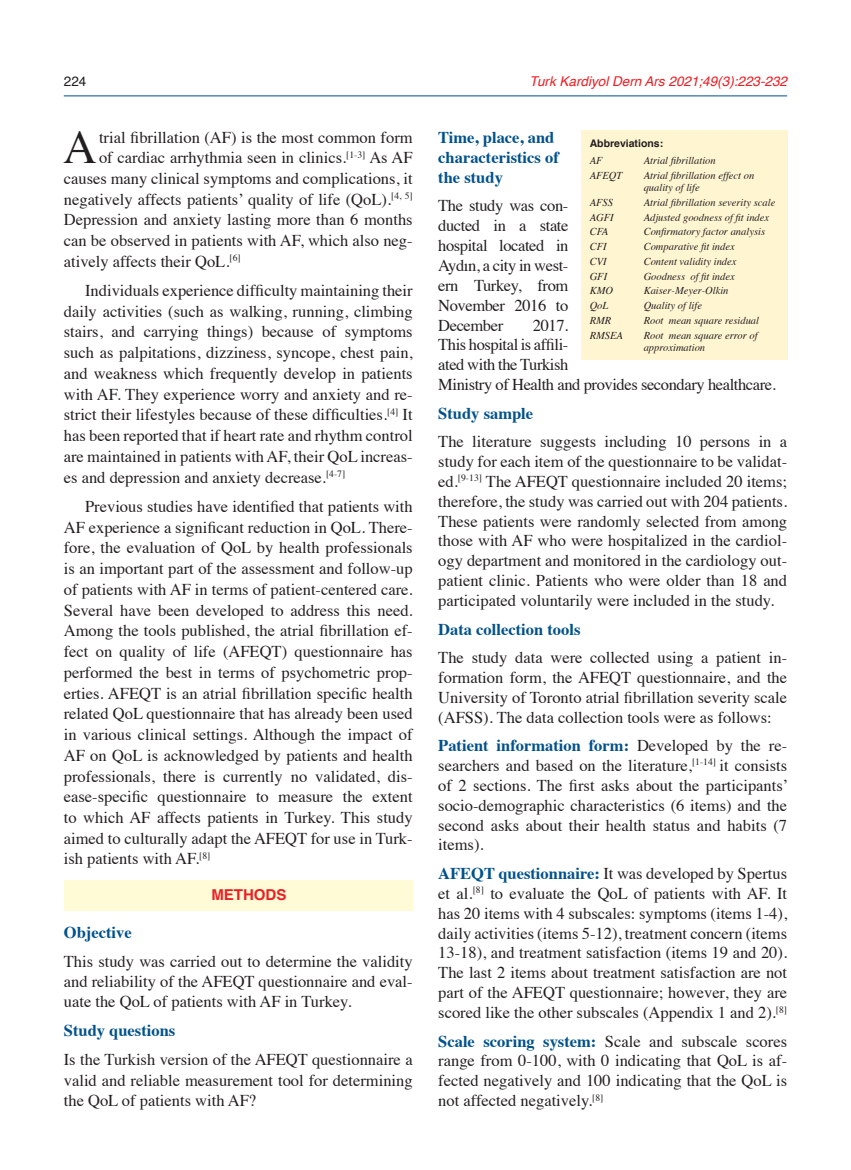
<style>
.page{position:relative;width:851px;height:1170px;background:#fff}
.page>*{position:absolute;margin:0;border:0;box-sizing:border-box;transform-origin:0 0}
.t1{font:46.5px "Times";color:#231f20}
.t2{font:16.5px/20px "Times";color:#231f20;text-align:justify}
.t3{font:700 16.5px/20px "Times";color:#01518b}
.t4{font:16.5px/20px "Times";letter-spacing:-.025em;color:#231f20}
.Paragraph_Style_1{font:700 15px "Helvetica";color:#ee1d23}
.t5{font:italic 13.5px "Helvetica";color:#ee1d23}
.t6{font:13.5px "Helvetica";color:#231f20}
.t7{font:italic 10.5px/12.6px "Times";color:#231f20}
.t8{font:700 10.5px "Helvetica";color:#231f20}
.s1{font-weight:700;color:#01518b}
</style>
<div class="page">
<div style="left:64px;top:880px;width:348px;height:31px;background:#fffbd6"></div>
<div style="left:581px;top:130px;width:206px;height:229px;background:#fff5d1"></div>
<hr style="left:64px;top:96px;width:723px;height:1px;background:#01518b">
<p class="t6" style="left:64px;top:71px;width:24px">224</p>
<p class="t5" style="left:529px;top:71px;width:259px">Turk Kardiyol Dern Ars 2021;49(3):223-232</p>
<p class="t1" style="left:63px;top:104px;width:35px">A</p>
<p class="t2" style="left:99px;top:126px;width:315px">trial fibrillation (AF) is the most common form</p>
<p class="t2" style="left:99px;top:146px;width:315px">of cardiac arrhythmia seen in clinics.<sup>[1-3]</sup> As AF</p>
<p class="t2" style="left:64px;top:167px;width:350px">causes many clinical symptoms and complications, it</p>
<p class="t2" style="left:64px;top:187px;width:350px">negatively affects patients’ quality of life (QoL).<sup>[4,</sup> <sup>5]</sup></p>
<p class="t2" style="left:64px;top:208px;width:350px">Depression and anxiety lasting more than 6 months</p>
<p class="t2" style="left:64px;top:229px;width:350px">can be observed in patients with AF, which also neg-</p>
<p class="t2" style="left:64px;top:250px;width:178px">atively affects their QoL.<sup>[6]</sup></p>
<p class="t2" style="left:64px;top:279px;width:350px;line-height:20.7px;text-indent:21px">Individuals experience difficulty maintaining their daily activities (such as walking, running, climbing stairs, and carrying things) because of symptoms such as palpitations, dizziness, syncope, chest pain, and weakness which frequently develop in patients with AF. They experience worry and anxiety and re&shy;strict their lifestyles because of these difficulties.<sup>[4]</sup> It has been reported that if heart rate and rhythm control are maintained in patients with AF, their QoL increas&shy;es and depression and anxiety decrease.<sup>[4-7]</sup></p>
<p class="t2" style="left:64px;top:494px;width:350px;line-height:20.7px;text-indent:21px">Previous studies have identified that patients with AF experience a significant reduction in QoL. There&shy;fore, the evaluation of QoL by health professionals is an important part of the assessment and follow-up of patients with AF in terms of patient-centered care.<br>Several have been developed to address this need.<br>Among the tools published, the atrial fibrillation ef&shy;fect on quality of life (AFEQT) questionnaire has performed the best in terms of psychometric prop&shy;erties. AFEQT is an atrial fibrillation specific health related QoL questionnaire that has already been used in various clinical settings. Although the impact of AF on QoL is acknowledged by patients and health professionals, there is currently no validated, dis&shy;ease-specific questionnaire to measure the extent to which AF affects patients in Turkey. This study aimed to culturally adapt the AFEQT for use in Turk&shy;ish patients with AF.<sup>[8]</sup></p>
<p class="Paragraph_Style_1" style="left:211px;top:882px;width:76px">METHODS</p>
<p class="t3" style="left:64px;top:920px;width:69px">Objective</p>
<p class="t2" style="left:64px;top:949px;width:350px;line-height:20.4px">This study was carried out to determine the validity and reliability of the AFEQT questionnaire and eval&shy;uate the QoL of patients with AF in Turkey.</p>
<p class="t3" style="left:64px;top:1018px;width:113px">Study questions</p>
<p class="t2" style="left:64px;top:1048px;width:350px;line-height:20.4px">Is the Turkish version of the AFEQT questionnaire a valid and reliable measurement tool for determining the QoL of patients with AF?</p>
<p class="t3" style="left:438px;top:126px;width:122px">Time, place, and characteristics of the study</p>
<p class="t2" style="left:438px;top:194px;width:132px">The study was con&shy;ducted in a state hospital located in Aydın, a city in west&shy;ern Turkey, from November 2016 to December</p>
<p class="t8" style="left:589px;top:135px;width:75px">Abbreviations:</p>
<p class="t7" style="left:589px;top:153px;width:14px">AF</p>
<p class="t7" style="left:643px;top:153px;width:74px">Atrial fibrillation</p>
<p class="t7" style="left:589px;top:168px;width:34px">AFEQT</p>
<p class="t7" style="left:643px;top:168px;width:112px">Atrial fibrillation effect on quality of life</p>
<p class="t7" style="left:589px;top:195px;width:25px">AFSS</p>
<p class="t7" style="left:643px;top:195px;width:133px">Atrial fibrillation severity scale</p>
<p class="t7" style="left:589px;top:210px;width:25px">AGFI</p>
<p class="t7" style="left:643px;top:210px;width:127px">Adjusted goodness of fit index</p>
<p class="t7" style="left:589px;top:225px;width:20px">CFA</p>
<p class="t7" style="left:643px;top:225px;width:123px">Confirmatory factor analysis</p>
<p class="t7" style="left:589px;top:240px;width:18px">CFI</p>
<p class="t7" style="left:643px;top:240px;width:92px">Comparative fit index</p>
<p class="t7" style="left:589px;top:254px;width:18px">CVI</p>
<p class="t7" style="left:643px;top:254px;width:94px">Content validity index</p>
<p class="t7" style="left:589px;top:269px;width:19px">GFI</p>
<p class="t7" style="left:643px;top:269px;width:92px">Goodness of fit index</p>
<p class="t7" style="left:589px;top:284px;width:25px">KMO</p>
<p class="t7" style="left:643px;top:284px;width:86px">Kaiser-Meyer-Olkin</p>
<p class="t7" style="left:589px;top:298px;width:20px">QoL</p>
<p class="t7" style="left:643px;top:298px;width:60px">Quality of life</p>
<p class="t7" style="left:589px;top:313px;width:23px">RMR</p>
<p class="t7" style="left:643px;top:313px;width:117px">Root mean square residual</p>
<p class="t7" style="left:589px;top:328px;width:35px">RMSEA</p>
<p class="t7" style="left:643px;top:328px;width:115px">Root mean square error of approximation</p>
<p class="t4" style="left:438px;top:313px;width:339px;text-indent:95px">2017.<br>This hospital is affili-<br>ated with the Turkish<br>Ministry of Health and provides secondary healthcare.</p>
<p class="t3" style="left:438px;top:401px;width:96px">Study sample</p>
<p class="t2" style="left:438px;top:430px;width:350px">The literature suggests including 10 persons in a study for each item of the questionnaire to be validat&shy;ed.<sup>[9-13]</sup> The AFEQT questionnaire included 20 items; therefore, the study was carried out with 204 patients.<br>These patients were randomly selected from among those with AF who were hospitalized in the cardiol&shy;ogy department and monitored in the cardiology out&shy;patient clinic. Patients who were older than 18 and participated voluntarily were included in the study.</p>
<p class="t3" style="left:438px;top:617px;width:144px">Data collection tools</p>
<p class="t2" style="left:438px;top:646px;width:350px">The study data were collected using a patient in&shy;formation form, the AFEQT questionnaire, and the University of Toronto atrial fibrillation severity scale (AFSS). The data collection tools were as follows:</p>
<p class="t2" style="left:438px;top:734px;width:351px"><span class="s1">Patient information form:</span> Developed by the re&shy;searchers and based on the literature,<sup>[1-14]</sup> it consists of 2 sections. The first asks about the participants’ socio-demographic characteristics (6 items) and the second asks about their health status and habits (7 items).</p>
<p class="t2" style="left:438px;top:861px;width:350px"><span class="s1">AFEQT questionnaire:</span> It was developed by Spertus et al.<sup>[8]</sup> to evaluate the QoL of patients with AF. It has 20 items with 4 subscales: symptoms (items 1-4), daily activities (items 5-12), treatment concern (items 13-18), and treatment satisfaction (items 19 and 20).<br>The last 2 items about treatment satisfaction are not part of the AFEQT questionnaire; however, they are scored like the other subscales (Appendix 1 and 2).<sup>[8]</sup></p>
<p class="t2" style="left:438px;top:1029px;width:350px"><span class="s1">Scale scoring system:</span> Scale and subscale scores range from 0-100, with 0 indicating that QoL is af&shy;fected negatively and 100 indicating that the QoL is not affected negatively.<sup>[8]</sup></p>
</div>
